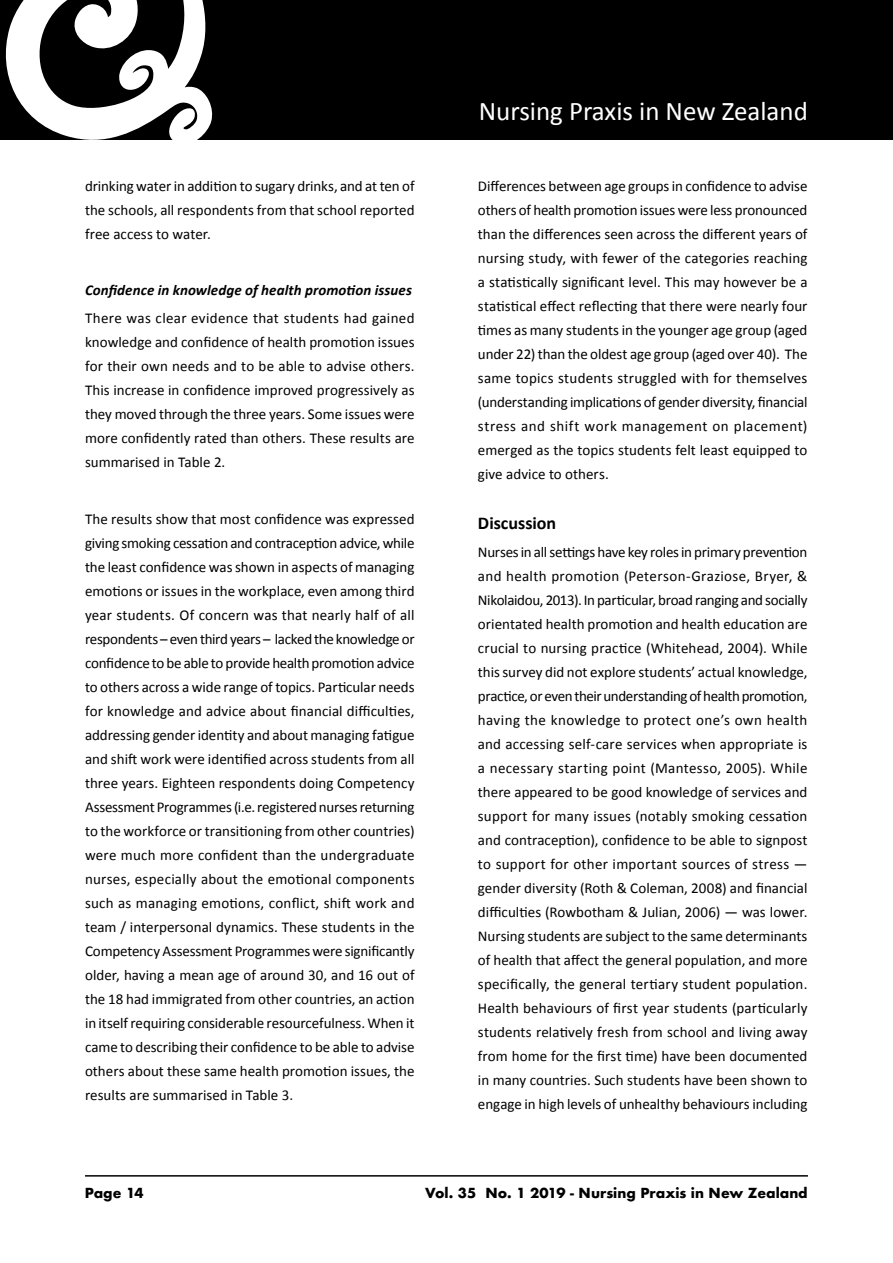
<style>
.page{position:relative;width:893px;height:1263px;background:#fff}
.page>*{position:absolute;margin:0;border:0;box-sizing:border-box;transform-origin:0 0}
.t1{font:27px "Calibri";color:#fff}
.t2{font:700 18px "Calibri";color:#000}
.t3{font:15px/24px "Calibri";color:#000;text-align:justify}
.t4{font:italic 700 15px "Calibri";letter-spacing:.005em;color:#000}
.t5{font:700 13.5px "Futura";color:#000}
</style>
<div class="page">
<hr style="left:85px;top:1175px;width:723px;height:1px;background:#000">
<div style="left:0;top:0;width:893px;height:139px;background:#000"></div>
<svg style="left:0;top:0;width:217px;height:140px"></svg>
<p class="t3" style="left:85px;top:173px;width:331px">drinking water in addition to sugary drinks, and at ten of the schools, all respondents from that school reported free access to water.</p>
<p class="t4" style="left:85px;top:281px;width:328px">Confidence in knowledge of health promotion issues</p>
<p class="t3" style="left:85px;top:306px;width:331px">There was clear evidence that students had gained knowledge and confidence of health promotion issues for their own needs and to be able to advise others.<br>This increase in confidence improved progressively as they moved through the three years. Some issues were more confidently rated than others. These results are summarised in Table 2.</p>
<p class="t3" style="left:85px;top:506px;width:331px">The results show that most confidence was expressed giving smoking cessation and contraception advice, while the least confidence was shown in aspects of managing emotions or issues in the workplace, even among third year students. Of concern was that nearly half of all respondents – even third years – lacked the knowledge or confidence to be able to provide health promotion advice to others across a wide range of topics. Particular needs for knowledge and advice about financial difficulties, addressing gender identity and about managing fatigue and shift work were identified across students from all three years. Eighteen respondents doing Competency Assessment Programmes (i.e. registered nurses returning to the workforce or transitioning from other countries) were much more confident than the undergraduate nurses, especially about the emotional components such as managing emotions, conflict, shift work and team / interpersonal dynamics. These students in the Competency Assessment Programmes were significantly older, having a mean age of around 30, and 16 out of the 18 had immigrated from other countries, an action in itself requiring considerable resourcefulness. When it came to describing their confidence to be able to advise others about these same health promotion issues, the results are summarised in Table 3.</p>
<h1 class="t1" style="left:479px;top:94px;width:331px">Nursing Praxis in New Zealand</h1>
<p class="t3" style="left:478px;top:173px;width:331px">Differences between age groups in confidence to advise others of health promotion issues were less pronounced than the differences seen across the different years of nursing study, with fewer of the categories reaching a statistically significant level. This may however be a statistical effect reflecting that there were nearly four times as many students in the younger age group (aged under 22) than the oldest age group (aged over 40). The same topics students struggled with for themselves (understanding implications of gender diversity, financial stress and shift work management on placement) emerged as the topics students felt least equipped to give advice to others.</p>
<p class="t2" style="left:478px;top:511px;width:80px">Discussion</p>
<p class="t3" style="left:478px;top:539px;width:331px">Nurses in all settings have key roles in primary prevention and health promotion (Peterson-Graziose, Bryer, &amp; Nikolaidou, 2013). In particular, broad ranging and socially orientated health promotion and health education are crucial to nursing practice (Whitehead, 2004). While this survey did not explore students’ actual knowledge, practice, or even their understanding of health promotion, having the knowledge to protect one’s own health and accessing self-care services when appropriate is a necessary starting point (Mantesso, 2005). While there appeared to be good knowledge of services and support for many issues (notably smoking cessation and contraception), confidence to be able to signpost to support for other important sources of stress — gender diversity (Roth &amp; Coleman, 2008) and financial difficulties (Rowbotham &amp; Julian, 2006) — was lower.<br>Nursing students are subject to the same determinants of health that affect the general population, and more specifically, the general tertiary student population.<br>Health behaviours of first year students (particularly students relatively fresh from school and living away from home for the first time) have been documented in many countries. Such students have been shown to engage in high levels of unhealthy behaviours including</p>
<p class="t5" style="left:85px;top:1183px;width:60px">Page 14</p>
<p class="t5" style="left:425px;top:1183px;width:384px">Vol. 35 No. 1 2019 - Nursing Praxis in New Zealand</p>
</div>
